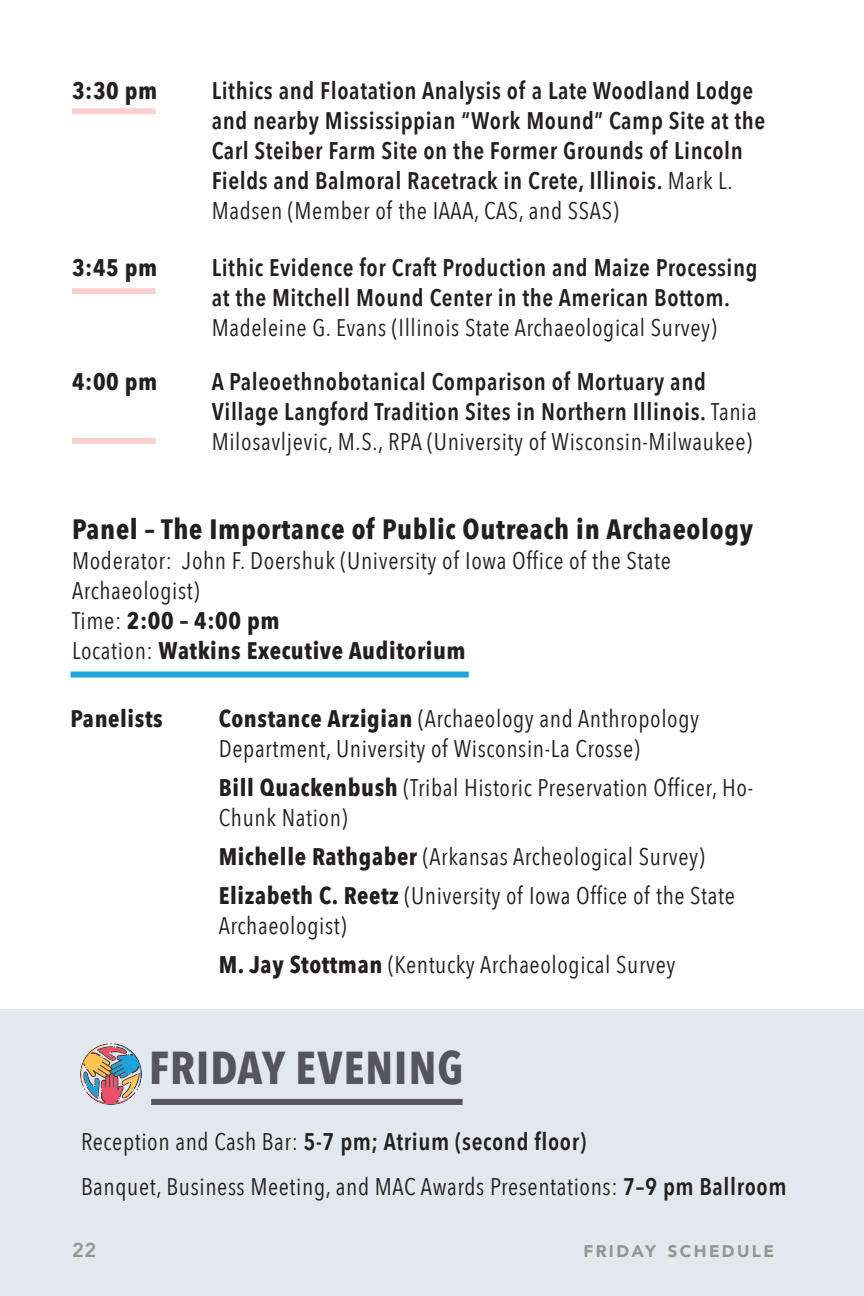
<style>
.page{position:relative;width:864px;height:1296px;background:#fff}
.page>*{position:absolute;margin:0;border:0;box-sizing:border-box;transform-origin:0 0}
.t1{font:700 46px "Avenir Next Condensed";letter-spacing:.025em;color:#56545e}
.t2{font:700 28px "Avenir Next Condensed";letter-spacing:.025em;color:#231f20}
.t3{font:600 24px/30px "Avenir Next Condensed";letter-spacing:.025em;color:#231f20}
.t4{font:24px/30px "Avenir Next Condensed";letter-spacing:.025em;color:#231f20}
.t5{font:700 24px "Avenir Next Condensed";letter-spacing:.025em;color:#231f20}
.t6{font:800 20px "Avenir";color:#939598}
.body{font:900 16.8px "Avenir";letter-spacing:.145em;color:#939598}
.s1{font-weight:400}
.s2{font-weight:700}
.s3{font-weight:600}
</style>
<div class="page">
<div style="left:0;top:1009px;width:864px;height:287px;background:#e3e8ef"></div>
<div style="left:151px;top:1099px;width:312px;height:6px;background:#56545e"></div>
<div style="left:71px;top:672px;width:398px;height:6px;background:#1ea3dc"></div>
<div style="left:72px;top:108px;width:84px;height:6px;background:#fad0ce"></div>
<div style="left:72px;top:288px;width:84px;height:6px;background:#fad0ce"></div>
<div style="left:72px;top:438px;width:84px;height:6px;background:#fad0ce"></div>
<svg style="left:80px;top:1043px;width:62px;height:62px"></svg>
<p class="t5" style="left:72px;top:76px;width:87px">3:30 pm</p>
<p class="t5" style="left:72px;top:253px;width:87px">3:45 pm</p>
<p class="t5" style="left:72px;top:367px;width:87px">4:00 pm</p>
<p class="t3" style="left:212px;top:75px;width:555px">Lithics and Floatation Analysis of a Late Woodland Lodge and nearby Mississippian “Work Mound” Camp Site at the Carl Steiber Farm Site on the Former Grounds of Lincoln Fields and Balmoral Racetrack in Crete, Illinois. <span class="s1">Mark L.<br>Madsen (Member of the IAAA, CAS, and SSAS)</span></p>
<p class="t3" style="left:212px;top:252px;width:548px">Lithic Evidence for Craft Production and Maize Processing at the Mitchell Mound Center in the American Bottom.<br><span class="s1">Madeleine G. Evans (Illinois State Archaeological Survey)</span></p>
<p class="t3" style="left:212px;top:366px;width:547px">A Paleoethnobotanical Comparison of Mortuary and<br>Village Langford Tradition Sites in Northern Illinois. <span class="s1">Tania<br>Milosavljevic, M.S., RPA (University of Wisconsin-Milwaukee)</span></p>
<p class="t2" style="left:72px;top:512px;width:683px">Panel – The Importance of Public Outreach in Archaeology</p>
<p class="t4" style="left:72px;top:544px;width:601px">Moderator: John F. Doershuk (University of Iowa Office of the State<br>Archaeologist)</p>
<p class="t5" style="left:72px;top:606px;width:209px"><span class="s1">Time:</span> 2:00 – 4:00 pm</p>
<p class="t5" style="left:72px;top:636px;width:395px"><span class="s1">Location:</span> Watkins Executive Auditorium</p>
<p class="t5" style="left:71px;top:704px;width:94px">Panelists</p>
<p class="t4" style="left:219px;top:702px;width:482px"><span class="s2">Constance Arzigian</span> (Archaeology and Anthropology<br>Department, University of Wisconsin-La Crosse)</p>
<p class="t4" style="left:219px;top:771px;width:536px"><span class="s2">Bill Quackenbush</span> (Tribal Historic Preservation Officer, Ho-<br>Chunk Nation)</p>
<p class="t4" style="left:219px;top:840px;width:487px"><span class="s2">Michelle Rathgaber</span> (Arkansas Archeological Survey)</p>
<p class="t4" style="left:219px;top:879px;width:517px"><span class="s2">Elizabeth C. Reetz</span> (University of Iowa Office of the State<br>Archaeologist)</p>
<p class="t4" style="left:219px;top:948px;width:458px"><span class="s2">M. Jay Stottman</span> (Kentucky Archaeological Survey</p>
<p class="t1" style="left:149px;top:1040px;width:316px">FRIDAY EVENING</p>
<p class="t3" style="left:81px;top:1126px;width:507px"><span class="s1">Reception and Cash Bar:</span> 5-7 pm; Atrium (second floor)</p>
<p class="t4" style="left:81px;top:1171px;width:707px">Banquet, Business Meeting, and MAC Awards Presentations: <span class="s3">7–9 pm Ballroom</span></p>
<p class="t6" style="left:72px;top:1234px;width:26px">22</p>
<p class="body" style="left:583px;top:1237px;width:192px">FRIDAY SCHEDULE</p>
</div>
